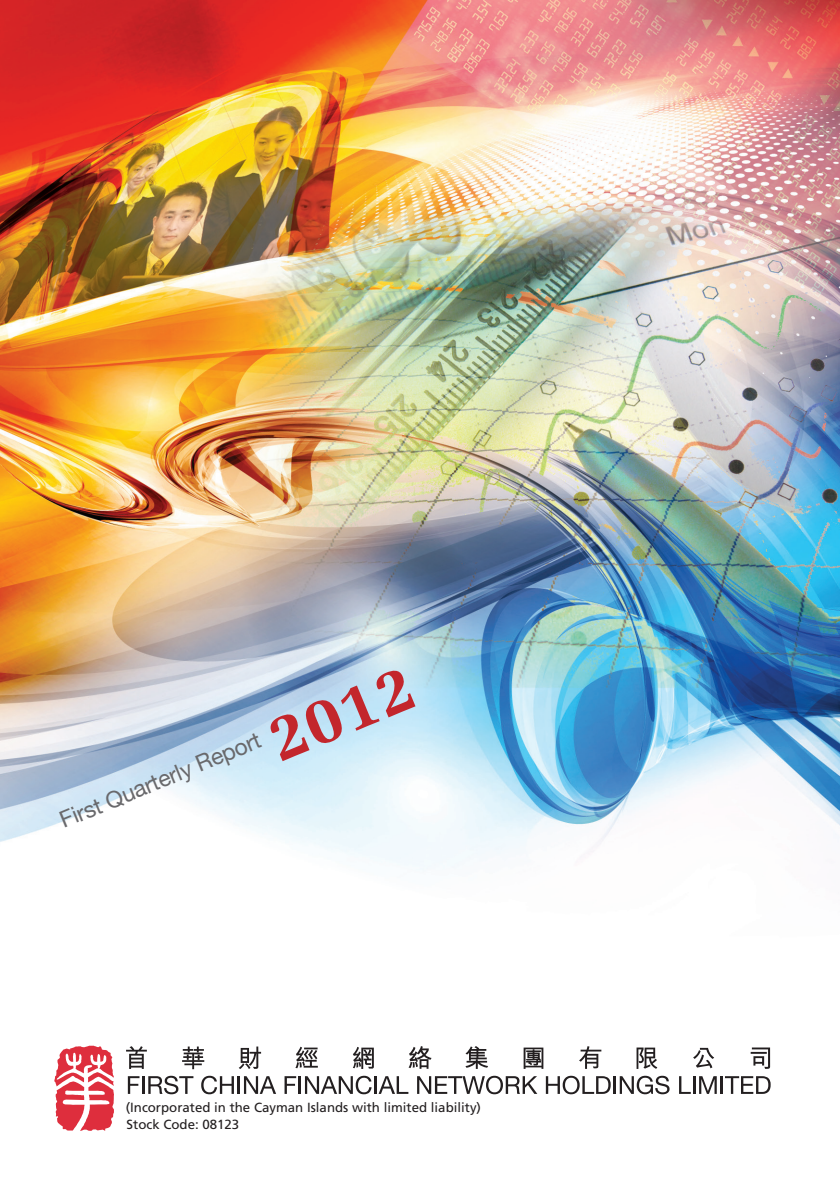
<style>
.page{position:relative;width:840px;height:1191px;background:#fff}
.page>*{position:absolute;margin:0;border:0;box-sizing:border-box;transform-origin:0 0}
.t1{font:700 66.2px "Melior LT Std";color:#c3262c}
.t2{font:22.8px "Helvetica Neue";color:#69696c}
.t3{font:13.2px "Frutiger LT Std";color:#231f20}
</style>
<div class="page">
<img style="left:0;top:0;width:839px;height:1131px">
<svg style="left:54px;top:1045px;width:60px;height:85px"></svg>
<svg style="left:128px;top:1075px;width:65px;height:19px"></svg>
<svg style="left:201px;top:1075px;width:75px;height:19px"></svg>
<svg style="left:284px;top:1076px;width:12px;height:17px"></svg>
<hr style="left:298px;top:1076px;width:3px;height:17px;background:#231f20">
<svg style="left:305px;top:1075px;width:103px;height:19px"></svg>
<svg style="left:417px;top:1075px;width:120px;height:19px"></svg>
<svg style="left:545px;top:1075px;width:124px;height:19px"></svg>
<svg style="left:678px;top:1076px;width:92px;height:17px"></svg>
<svg style="left:126px;top:1046px;width:21px;height:23px"></svg>
<svg style="left:182px;top:1046px;width:22px;height:23px"></svg>
<svg style="left:238px;top:1046px;width:23px;height:23px"></svg>
<svg style="left:295px;top:1046px;width:22px;height:22px"></svg>
<svg style="left:352px;top:1046px;width:21px;height:23px"></svg>
<svg style="left:408px;top:1046px;width:23px;height:22px"></svg>
<svg style="left:465px;top:1046px;width:23px;height:23px"></svg>
<svg style="left:523px;top:1047px;width:20px;height:21px"></svg>
<svg style="left:578px;top:1046px;width:23px;height:22px"></svg>
<svg style="left:636px;top:1047px;width:21px;height:22px"></svg>
<svg style="left:692px;top:1047px;width:21px;height:21px"></svg>
<svg style="left:750px;top:1047px;width:19px;height:22px"></svg>
<h1 class="t1" style="left:256px;top:704px;width:153px;rotate:-22deg">2012</h1>
<h2 class="t2" style="left:55px;top:807px;width:217px;rotate:-22deg">First Quarterly Report</h2>
<p class="t3" style="left:126px;top:1099px;width:356px">(Incorporated in the Cayman Islands with limited liability)</p>
<p class="t3" style="left:126px;top:1117px;width:114px">Stock Code: 08123</p>
</div>
